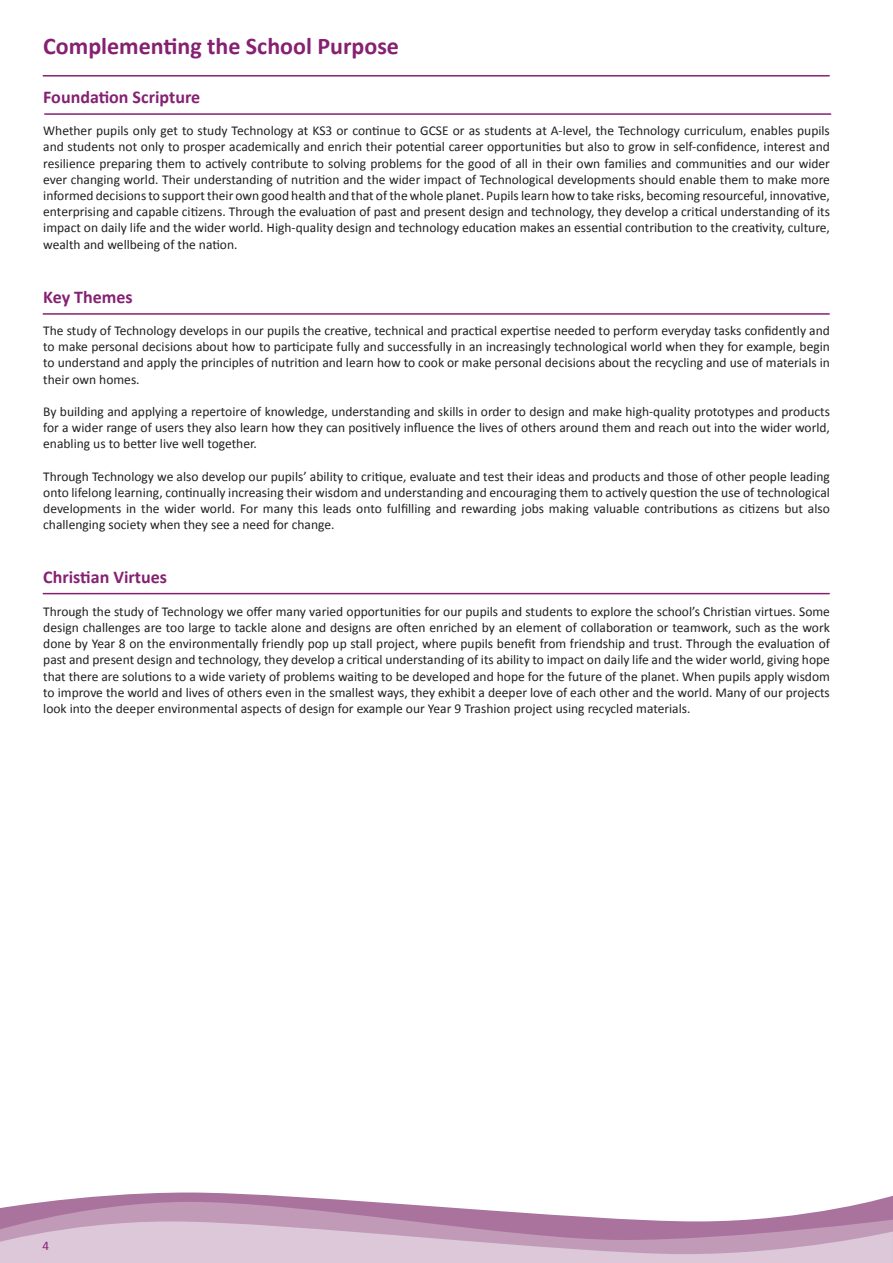
<style>
.page{position:relative;width:893px;height:1263px;background:#fff}
.page>*{position:absolute;margin:0;border:0;box-sizing:border-box;transform-origin:0 0}
.t1{font:700 24px "Calibri";color:#862172}
.t2{font:700 18px "Calibri";color:#862172}
.t3{font:13.5px/16.2px "Calibri";color:#231f20;text-align:justify}
.t4{font:13.05px "Calibri";color:#862172}
</style>
<div class="page">
<svg style="left:0;top:1192px;width:893px;height:71px"></svg>
<hr style="left:43px;top:75px;width:786px;height:2px;background:#862172">
<hr style="left:45px;top:113px;width:786px;height:2px;background:#862172">
<hr style="left:43px;top:593px;width:786px;height:1px;background:#862172">
<hr style="left:43px;top:313px;width:786px;height:2px;background:#862172">
<p class="t1" style="left:43px;top:29px;width:357px">Complementing the School Purpose</p>
<p class="t2" style="left:43px;top:84px;width:158px">Foundation Scripture</p>
<p class="t3" style="left:43px;top:122px;width:788px">Whether pupils only get to study Technology at KS3 or continue to GCSE or as students at A-level, the Technology curriculum, enables pupils and students not only to prosper academically and enrich their potential career opportunities but also to grow in self-confidence, interest and resilience preparing them to actively contribute to solving problems for the good of all in their own families and communities and our wider ever changing world. Their understanding of nutrition and the wider impact of Technological developments should enable them to make more informed decisions to support their own good health and that of the whole planet. Pupils learn how to take risks, becoming resourceful, innovative, enterprising and capable citizens. Through the evaluation of past and present design and technology, they develop a critical understanding of its impact on daily life and the wider world. High-quality design and technology education makes an essential contribution to the creativity, culture, wealth and wellbeing of the nation.</p>
<p class="t2" style="left:43px;top:284px;width:91px">Key Themes</p>
<p class="t3" style="left:43px;top:322px;width:788px">The study of Technology develops in our pupils the creative, technical and practical expertise needed to perform everyday tasks confidently and to make personal decisions about how to participate fully and successfully in an increasingly technological world when they for example, begin to understand and apply the principles of nutrition and learn how to cook or make personal decisions about the recycling and use of materials in their own homes.</p>
<p class="t3" style="left:43px;top:403px;width:788px">By building and applying a repertoire of knowledge, understanding and skills in order to design and make high-quality prototypes and products for a wider range of users they also learn how they can positively influence the lives of others around them and reach out into the wider world, enabling us to better live well together.</p>
<p class="t3" style="left:43px;top:468px;width:788px">Through Technology we also develop our pupils’ ability to critique, evaluate and test their ideas and products and those of other people leading onto lifelong learning, continually increasing their wisdom and understanding and encouraging them to actively question the use of technological developments in the wider world. For many this leads onto fulfilling and rewarding jobs making valuable contributions as citizens but also challenging society when they see a need for change.</p>
<p class="t2" style="left:43px;top:565px;width:125px">Christian Virtues</p>
<p class="t3" style="left:43px;top:603px;width:788px">Through the study of Technology we offer many varied opportunities for our pupils and students to explore the school’s Christian virtues. Some design challenges are too large to tackle alone and designs are often enriched by an element of collaboration or teamwork, such as the work done by Year 8 on the environmentally friendly pop up stall project, where pupils benefit from friendship and trust. Through the evaluation of past and present design and technology, they develop a critical understanding of its ability to impact on daily life and the wider world, giving hope that there are solutions to a wide variety of problems waiting to be developed and hope for the future of the planet. When pupils apply wisdom to improve the world and lives of others even in the smallest ways, they exhibit a deeper love of each other and the world. Many of our projects look into the deeper environmental aspects of design for example our Year 9 Trashion project using recycled materials.</p>
<p class="t4" style="left:43px;top:1236px;width:8px">4</p>
</div>
